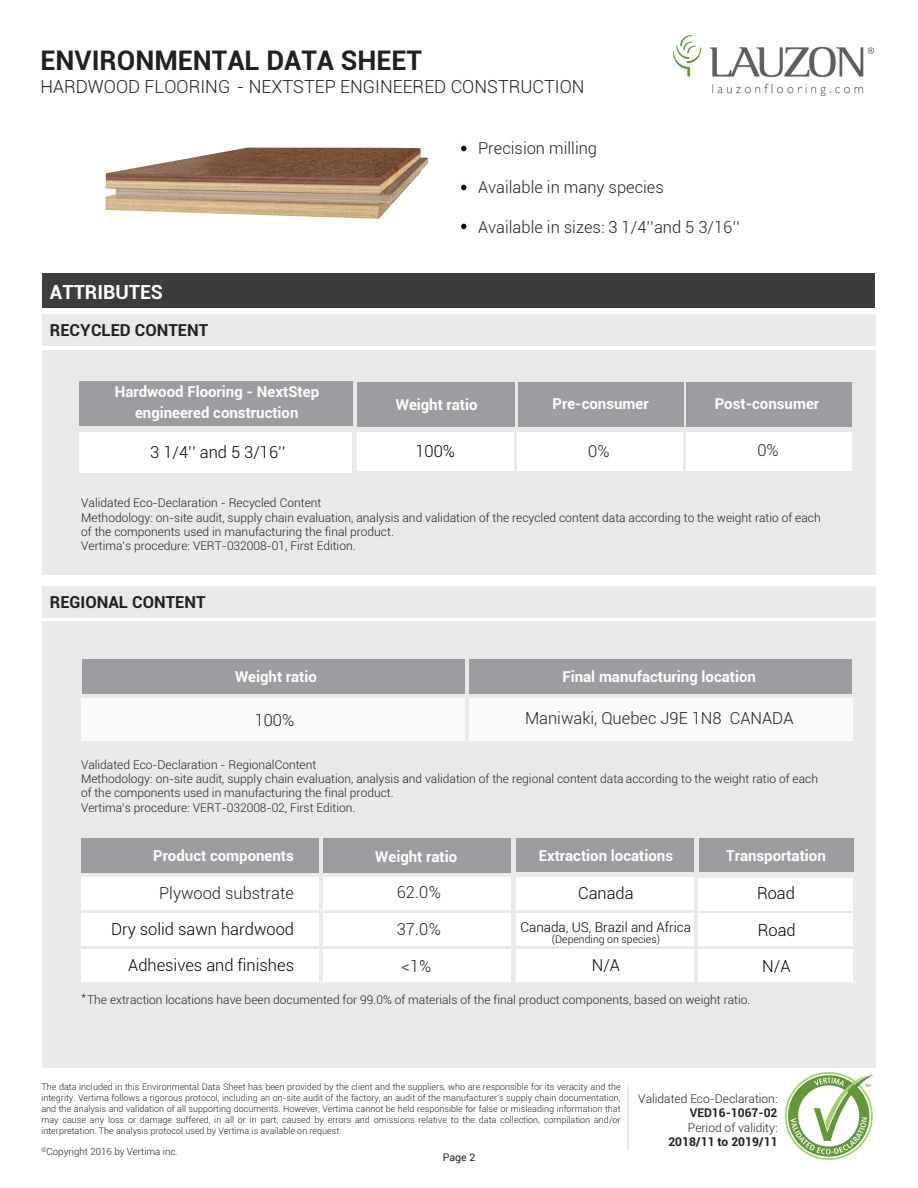
<style>
.page{position:relative;width:918px;height:1188px;background:#fff}
.page>*{position:absolute;margin:0;border:0;box-sizing:border-box;transform-origin:0 0}
.t1{font:700 27px "Roboto";color:#231f20}
.t2{font:700 19.5px "Roboto";color:#fff}
.t3{font:300 18px "Roboto";color:#231f20}
.t4{font:300 16.5px "Roboto";color:#231f20}
.t5{font:300 16.5px/35.4px "Roboto";color:#000;text-align:right}
.t6{font:700 16.5px "Roboto";color:#231f20}
.t7{font:700 15px/21px "Roboto";color:#fff;text-align:center}
.t8{font:300 13.5px "Roboto";color:#000}
.t9{font:300 12px/14.4px "Roboto";color:#231f20}
.t10{font:700 12px "Roboto";color:#231f20}
.t11{font:300 10.5px "Roboto";color:#000}
.t12{font:10.5px "Roboto";color:#231f20}
.t13{font:300 9.75px "Roboto";color:#231f20}
.t14{font:300 9px/10.8px "Roboto";color:#231f20;text-align:justify}
.s1{font-style:inherit}
.s2{font-weight:700}
</style>
<div class="page">
<div style="left:42px;top:350px;width:833px;height:225px;background:#e9e9e9"></div>
<div style="left:43px;top:274px;width:832px;height:34px;background:#3c3c3b"></div>
<div style="left:42px;top:314px;width:833px;height:31px;background:#e9e9e9"></div>
<div style="left:42px;top:587px;width:833px;height:31px;background:#e9e9e9"></div>
<div style="left:42px;top:621px;width:833px;height:446px;background:#e9e9e9"></div>
<div style="left:81px;top:698px;width:383px;height:42px;background:#fff"></div>
<div style="left:469px;top:698px;width:383px;height:42px;background:#fff"></div>
<img style="left:461px;top:145px;width:6px;height:7px">
<img style="left:461px;top:184px;width:6px;height:7px">
<img style="left:461px;top:223px;width:6px;height:7px">
<img style="left:105px;top:147px;width:324px;height:72px">
<img style="left:674px;top:35px;width:199px;height:61px">
<div style="left:81px;top:877px;width:238px;height:33px;background:#fff"></div>
<div style="left:81px;top:913px;width:238px;height:32px;background:#fff"></div>
<div style="left:323px;top:877px;width:188px;height:33px;background:#fff"></div>
<div style="left:323px;top:913px;width:188px;height:32px;background:#fff"></div>
<div style="left:82px;top:838px;width:237px;height:35px;background:#9b9da0"></div>
<div style="left:323px;top:838px;width:188px;height:35px;background:#9b9da0"></div>
<div style="left:517px;top:839px;width:177px;height:33px;background:#9b9da0"></div>
<div style="left:699px;top:838px;width:155px;height:34px;background:#9b9da0"></div>
<div style="left:517px;top:877px;width:177px;height:33px;background:#fff"></div>
<div style="left:517px;top:914px;width:177px;height:32px;background:#fff"></div>
<div style="left:698px;top:878px;width:155px;height:32px;background:#fff"></div>
<div style="left:698px;top:913px;width:155px;height:32px;background:#fff"></div>
<div style="left:81px;top:949px;width:238px;height:32px;background:#fff"></div>
<div style="left:323px;top:949px;width:188px;height:32px;background:#fff"></div>
<div style="left:517px;top:950px;width:177px;height:32px;background:#fff"></div>
<div style="left:698px;top:949px;width:155px;height:32px;background:#fff"></div>
<div style="left:79px;top:432px;width:272px;height:40px;background:#fff"></div>
<div style="left:357px;top:432px;width:157px;height:39px;background:#fff"></div>
<div style="left:517px;top:432px;width:166px;height:39px;background:#fff"></div>
<div style="left:686px;top:432px;width:166px;height:39px;background:#fff"></div>
<div style="left:79px;top:381px;width:273px;height:45px;background:#9b9da0"></div>
<div style="left:357px;top:382px;width:157px;height:44px;background:#9b9da0"></div>
<div style="left:518px;top:382px;width:165px;height:44px;background:#9b9da0"></div>
<div style="left:686px;top:382px;width:166px;height:44px;background:#9b9da0"></div>
<hr style="left:628px;top:1085px;width:1px;height:66px;background:#d1d2d4">
<img style="left:784px;top:1072px;width:89px;height:88px">
<div style="left:82px;top:660px;width:383px;height:34px;background:#9b9da0"></div>
<div style="left:469px;top:660px;width:383px;height:34px;background:#9b9da0"></div>
<h1 class="t1" style="left:40px;top:41px;width:383px">ENVIRONMENTAL DATA SHEET</h1>
<h3 class="t3" style="left:40px;top:74px;width:546px">HARDWOOD FLOORING - NEXTSTEP ENGINEERED CONSTRUCTION</h3>
<p class="t2" style="left:50px;top:278px;width:115px">ATTRIBUTES</p>
<p class="t6" style="left:50px;top:318px;width:160px">RECYCLED CONTENT</p>
<p class="t7" style="left:115px;top:381px;width:206px">Hardwood Flooring - Next<span class="s1">S</span>tep engineered construction</p>
<h3 class="t5" style="left:150px;top:434px;width:137px">3 1/4’’ and 5 3/16’’</h3>
<h3 class="t4" style="left:478px;top:136px;width:121px">Precision milling</h3>
<h3 class="t4" style="left:478px;top:176px;width:187px">Available in many species</h3>
<h3 class="t4" style="left:478px;top:215px;width:263px">Available in sizes: 3 1/4’’and 5 3/16’’</h3>
<p class="t7" style="left:396px;top:393px;width:83px">Weight ratio</p>
<p class="t7" style="left:553px;top:393px;width:98px">Pre-consumer</p>
<p class="t7" style="left:715px;top:393px;width:106px">Post-consumer</p>
<h3 class="t5" style="left:416px;top:433px;width:41px">100%</h3>
<h3 class="t4" style="left:588px;top:440px;width:23px">0%</h3>
<h3 class="t4" style="left:757px;top:439px;width:23px">0%</h3>
<p class="t9" style="left:81px;top:495px;width:741px">Validated Eco-Declaration - Recycled Content<br>Methodology: on-site audit, supply chain evaluation, analysis and validation of the recycled content data according to the weight ratio of each of the components used in manufacturing the final product.<br>Vertima's procedure: VERT-032008-01, First Edition.</p>
<p class="t6" style="left:50px;top:590px;width:157px">REGIONAL CONTENT</p>
<p class="t7" style="left:235px;top:666px;width:83px">Weight ratio</p>
<p class="t7" style="left:562px;top:665px;width:195px">Final manufacturing location</p>
<h3 class="t4" style="left:525px;top:707px;width:270px">Maniwaki, Quebec J9E 1N8 CANADA</h3>
<p class="t4" style="left:255px;top:709px;width:41px">100%</p>
<p class="t9" style="left:81px;top:757px;width:739px">Validated Eco-Declaration - Regional Content<br>Methodology: on-site audit, supply chain evaluation, analysis and validation of the regional content data according to the weight ratio of each of the components used in manufacturing the final product.<br>Vertima's procedure: VERT-032008-02, First Edition.</p>
<p class="t7" style="left:153px;top:845px;width:142px">Product components</p>
<h3 class="t4" style="left:159px;top:882px;width:136px">Plywood substrate</h3>
<h3 class="t5" style="left:111px;top:911px;width:185px">Dry solid sawn hardwood<br>Adhesives and finishes</h3>
<p class="t7" style="left:375px;top:846px;width:83px">Weight ratio</p>
<h3 class="t4" style="left:397px;top:881px;width:46px">62.0%</h3>
<h3 class="t4" style="left:397px;top:918px;width:46px">37.0%</h3>
<h3 class="t4" style="left:402px;top:955px;width:31px">&lt;1%</h3>
<p class="t7" style="left:539px;top:845px;width:136px">Extraction locations</p>
<h3 class="t5" style="left:578px;top:875px;width:57px">Canada</h3>
<p class="t8" style="left:520px;top:918px;width:172px">Canada, US, Brazil and Africa</p>
<p class="t11" style="left:552px;top:932px;width:110px">(Depending on species)</p>
<h3 class="t5" style="left:592px;top:947px;width:30px">N/A</h3>
<p class="t7" style="left:726px;top:845px;width:101px">Transportation</p>
<h3 class="t5" style="left:757px;top:875px;width:40px">Road</h3>
<h3 class="t5" style="left:758px;top:912px;width:40px">Road</h3>
<h3 class="t5" style="left:762px;top:948px;width:30px">N/A</h3>
<p class="t9" style="left:81px;top:988px;width:7px">*</p>
<p class="t9" style="left:87px;top:992px;width:665px">The extraction locations have been documented for 99.0% of materials of the final product components, based on weight ratio.</p>
<p class="t14" style="left:41px;top:1081px;width:581px">The data included in this Environmental Data Sheet has been provided by the client and the suppliers, who are responsible for its veracity and the integrity. Vertima follows a rigorous protocol, including an on-site audit of the factory, an audit of the manufacturer’s supply chain documentation, and the analysis and validation of all supporting documents. However, Vertima cannot be held responsible for false or misleading information that may cause any loss or damage suffered, in all or in part, caused by errors and omissions relative to the data collection, compilation and/or interpretation. The analysis protocol used by Vertima is available on request.</p>
<p class="t13" style="left:41px;top:1145px;width:138px"><sup>©</sup>Copyright 2016 by Vertima inc.</p>
<p class="t12" style="left:443px;top:1150px;width:34px">Page 2</p>
<p class="t9" style="left:638px;top:1091px;width:141px">Validated Eco-Declaration:</p>
<p class="t10" style="left:690px;top:1104px;width:89px">VED16-1067-02</p>
<p class="t9" style="left:668px;top:1120px;width:111px;text-align:right">Period of validity:<br><span class="s2">201</span><span class="s2">8</span><span class="s2">/1</span><span class="s2">1</span> <span class="s2">to 201</span><span class="s2">9</span><span class="s2">/1</span><span class="s2">1</span></p>
</div>
